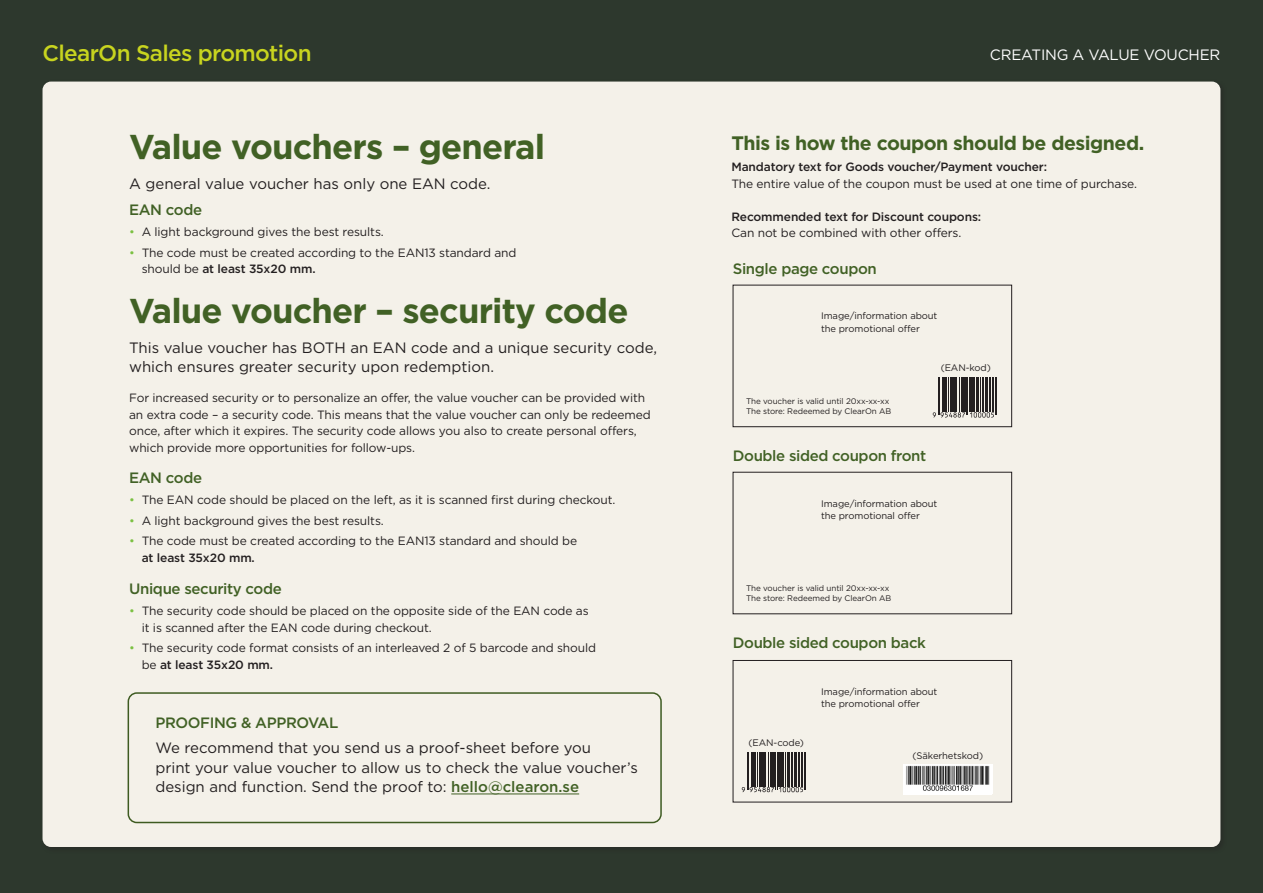
<style>
.page{position:relative;width:1263px;height:893px;background:#2d382d}
.page>*{position:absolute;margin:0;border:0;box-sizing:border-box;transform-origin:0 0}
.t1{font:700 34.5px "Gotham";letter-spacing:-.025em;color:#416125}
.t2{font:500 22.5px "Gotham";letter-spacing:-.03em;color:#c8d41f}
.t3{font:700 19.5px "Gotham";letter-spacing:-.025em;color:#416125}
.t4{font:15px/19.5px "Gotham";color:#231f20}
.t5{font:500 15px "Gotham";letter-spacing:-.025em;color:#416125}
.t6{font:15px "Gotham";letter-spacing:-.015em;color:#fff}
.t7{font:12px/16.5px "Gotham";letter-spacing:-.01em;color:#231f20}
.t8{font:500 12px "Gotham";letter-spacing:-.01em;color:#231f20}
.t9{font:9.45px/12.1px "Gotham";letter-spacing:-.01em;color:#231f20}
.t10{font:8.1px/10.2px "Gotham";letter-spacing:-.01em;color:#231f20}
.s1{color:#7bc142}
.s2{font-weight:500}
.s3{font-weight:500;color:#416125}
</style>
<div class="page">
<div style="left:40px;top:79px;width:1187px;height:775px;background:#231f20;opacity:.4"></div>
<div style="left:43px;top:82px;width:1177px;height:765px;background:#f4f1e9;border-radius:9px"></div>
<div style="left:128px;top:692px;width:534px;height:131px;border:2px solid #416125;border-radius:9px"></div>
<hr style="left:451px;top:794px;width:128px;height:1px;background:#416125">
<div style="left:733px;top:660px;width:279px;height:142px;border:1px solid #231f20"></div>
<div style="left:904px;top:764px;width:88px;height:30px;background:#fff"></div>
<img style="left:906px;top:765px;width:84px;height:26px">
<hr style="left:747px;top:752px;width:1px;height:37px;background:#231f20">
<hr style="left:748px;top:752px;width:1px;height:37px;background:#231f20">
<hr style="left:751px;top:752px;width:1px;height:34px;background:#231f20">
<hr style="left:752px;top:752px;width:1px;height:34px;background:#231f20">
<hr style="left:754px;top:752px;width:2px;height:34px;background:#231f20">
<hr style="left:757px;top:752px;width:1px;height:34px;background:#231f20">
<hr style="left:759px;top:752px;width:2px;height:34px;background:#231f20">
<hr style="left:761px;top:752px;width:1px;height:34px;background:#231f20">
<hr style="left:762px;top:752px;width:2px;height:34px;background:#231f20">
<hr style="left:764px;top:752px;width:2px;height:34px;background:#231f20">
<hr style="left:768px;top:752px;width:1px;height:34px;background:#231f20">
<hr style="left:770px;top:752px;width:1px;height:34px;background:#231f20">
<hr style="left:771px;top:752px;width:2px;height:34px;background:#231f20">
<hr style="left:773px;top:752px;width:2px;height:34px;background:#231f20">
<hr style="left:775px;top:752px;width:1px;height:37px;background:#231f20">
<hr style="left:777px;top:752px;width:1px;height:37px;background:#231f20">
<hr style="left:778px;top:752px;width:1px;height:34px;background:#231f20">
<hr style="left:780px;top:752px;width:2px;height:34px;background:#231f20">
<hr style="left:782px;top:752px;width:2px;height:34px;background:#231f20">
<hr style="left:785px;top:752px;width:1px;height:34px;background:#231f20">
<hr style="left:786px;top:752px;width:2px;height:34px;background:#231f20">
<hr style="left:790px;top:752px;width:1px;height:34px;background:#231f20">
<hr style="left:791px;top:752px;width:2px;height:34px;background:#231f20">
<hr style="left:794px;top:752px;width:1px;height:34px;background:#231f20">
<hr style="left:795px;top:752px;width:2px;height:34px;background:#231f20">
<hr style="left:798px;top:752px;width:1px;height:34px;background:#231f20">
<svg style="left:742px;top:787px;width:61px;height:5px"></svg>
<hr style="left:799px;top:752px;width:1px;height:34px;background:#231f20">
<hr style="left:801px;top:752px;width:2px;height:34px;background:#231f20">
<hr style="left:804px;top:752px;width:1px;height:37px;background:#231f20">
<hr style="left:805px;top:752px;width:1px;height:37px;background:#231f20">
<div style="left:733px;top:472px;width:279px;height:142px;border:1px solid #231f20"></div>
<hr style="left:938px;top:377px;width:1px;height:38px;background:#231f20">
<hr style="left:939px;top:377px;width:1px;height:38px;background:#231f20">
<hr style="left:942px;top:377px;width:1px;height:35px;background:#231f20">
<hr style="left:943px;top:377px;width:1px;height:35px;background:#231f20">
<hr style="left:945px;top:377px;width:2px;height:35px;background:#231f20">
<hr style="left:948px;top:377px;width:1px;height:35px;background:#231f20">
<hr style="left:950px;top:377px;width:2px;height:35px;background:#231f20">
<hr style="left:952px;top:377px;width:1px;height:35px;background:#231f20">
<hr style="left:953px;top:377px;width:2px;height:35px;background:#231f20">
<hr style="left:955px;top:377px;width:2px;height:35px;background:#231f20">
<hr style="left:959px;top:377px;width:1px;height:35px;background:#231f20">
<hr style="left:961px;top:377px;width:1px;height:35px;background:#231f20">
<hr style="left:962px;top:377px;width:2px;height:35px;background:#231f20">
<hr style="left:964px;top:377px;width:2px;height:35px;background:#231f20">
<hr style="left:966px;top:377px;width:1px;height:38px;background:#231f20">
<hr style="left:968px;top:377px;width:1px;height:38px;background:#231f20">
<hr style="left:969px;top:377px;width:1px;height:35px;background:#231f20">
<hr style="left:971px;top:377px;width:2px;height:35px;background:#231f20">
<hr style="left:973px;top:377px;width:2px;height:35px;background:#231f20">
<hr style="left:976px;top:377px;width:1px;height:35px;background:#231f20">
<hr style="left:977px;top:377px;width:2px;height:35px;background:#231f20">
<hr style="left:980px;top:377px;width:1px;height:35px;background:#231f20">
<hr style="left:982px;top:377px;width:2px;height:35px;background:#231f20">
<hr style="left:985px;top:377px;width:1px;height:35px;background:#231f20">
<hr style="left:986px;top:377px;width:2px;height:35px;background:#231f20">
<hr style="left:989px;top:377px;width:1px;height:35px;background:#231f20">
<svg style="left:933px;top:412px;width:61px;height:6px"></svg>
<hr style="left:990px;top:377px;width:1px;height:35px;background:#231f20">
<hr style="left:992px;top:377px;width:2px;height:35px;background:#231f20">
<hr style="left:995px;top:377px;width:1px;height:38px;background:#231f20">
<hr style="left:996px;top:377px;width:1px;height:38px;background:#231f20">
<div style="left:733px;top:285px;width:279px;height:142px;border:1px solid #231f20"></div>
<h2 class="t2" style="left:43px;top:38px;width:271px">ClearOn Sales promotion</h2>
<p class="t6" style="left:990px;top:45px;width:232px">CREATING A VALUE VOUCHER</p>
<h1 class="t1" style="left:129px;top:124px;width:418px">Value vouchers – general</h1>
<p class="t4" style="left:129px;top:173px;width:363px">A general value voucher has only one EAN code.</p>
<p class="t5" style="left:129px;top:200px;width:74px">EAN code</p>
<p class="t7" style="left:129px;top:223px;width:256px"><span class="s1">•</span> A light background gives the best results.</p>
<p class="t7" style="left:142px;top:244px;width:376px;text-indent:-13px"><span class="s1">•</span> The code must be created according to the EAN13 standard and should be <span class="s2">at least 35x20 mm.</span></p>
<h1 class="t1" style="left:129px;top:288px;width:501px">Value voucher – security code</h1>
<p class="t4" style="left:129px;top:337px;width:529px">This value voucher has BOTH an EAN code and a unique security code, which ensures greater security upon redemption.</p>
<p class="t7" style="left:129px;top:389px;width:523px">For increased security or to personalize an offer, the value voucher can be provided with an extra code – a security code. This means that the value voucher can only be redeemed once, after which it expires. The security code allows you also to create personal offers, which provide more opportunities for follow-ups.</p>
<p class="t5" style="left:129px;top:468px;width:74px">EAN code</p>
<p class="t7" style="left:129px;top:491px;width:488px"><span class="s1">•</span> The EAN code should be placed on the left, as it is scanned first during checkout.</p>
<p class="t7" style="left:129px;top:512px;width:256px"><span class="s1">•</span> A light background gives the best results.</p>
<p class="t7" style="left:142px;top:533px;width:437px;text-indent:-13px"><span class="s1">•</span> The code must be created according to the EAN13 standard and should be <span class="s2">at least 35x20 mm.</span></p>
<p class="t5" style="left:129px;top:579px;width:154px">Unique security code</p>
<p class="t7" style="left:142px;top:602px;width:448px;text-indent:-13px"><span class="s1">•</span> The security code should be placed on the opposite side of the EAN code as it is scanned after the EAN code during checkout.</p>
<p class="t7" style="left:142px;top:640px;width:456px;text-indent:-13px"><span class="s1">•</span> The security code format consists of an interleaved 2 of 5 barcode and should be <span class="s2">at least 35x20 mm.</span></p>
<p class="t5" style="left:155px;top:713px;width:184px">PROOFING &amp; APPROVAL</p>
<p class="t4" style="left:155px;top:738px;width:484px">We recommend that you send us a proof-sheet before you<br>print your value voucher to allow us to check the value voucher’s design and function. Send the proof to: <span class="s3">hello@clearon.se</span></p>
<h3 class="t3" style="left:731px;top:130px;width:414px">This is how the coupon should be designed.</h3>
<p class="t8" style="left:731px;top:159px;width:317px">Mandatory text for Goods voucher/Payment voucher:</p>
<p class="t7" style="left:731px;top:175px;width:407px">The entire value of the coupon must be used at one time of purchase.</p>
<p class="t8" style="left:731px;top:208px;width:251px">Recommended text for Discount coupons:</p>
<p class="t7" style="left:731px;top:224px;width:231px">Can not be combined with other offers.</p>
<p class="t5" style="left:733px;top:258px;width:145px">Single page coupon</p>
<p class="t9" style="left:821px;top:310px;width:118px">Image/information about the promotional offer</p>
<p class="t10" style="left:746px;top:396px;width:147px">The voucher is valid until 20xx-xx-xx<br>The store: Redeemed by ClearOn AB</p>
<p class="t5" style="left:733px;top:445px;width:195px">Double sided coupon front</p>
<p class="t9" style="left:941px;top:362px;width:52px">(EAN-kod)</p>
<p class="t9" style="left:821px;top:497px;width:118px">Image/information about the promotional offer</p>
<p class="t10" style="left:746px;top:583px;width:147px">The voucher is valid until 20xx-xx-xx<br>The store: Redeemed by ClearOn AB</p>
<p class="t5" style="left:733px;top:633px;width:195px">Double sided coupon back</p>
<p class="t9" style="left:749px;top:736px;width:57px">(EAN-code)</p>
<p class="t9" style="left:821px;top:685px;width:118px">Image/information about the promotional offer</p>
<p class="t9" style="left:913px;top:750px;width:72px">(Säkerhetskod)</p>
</div>
